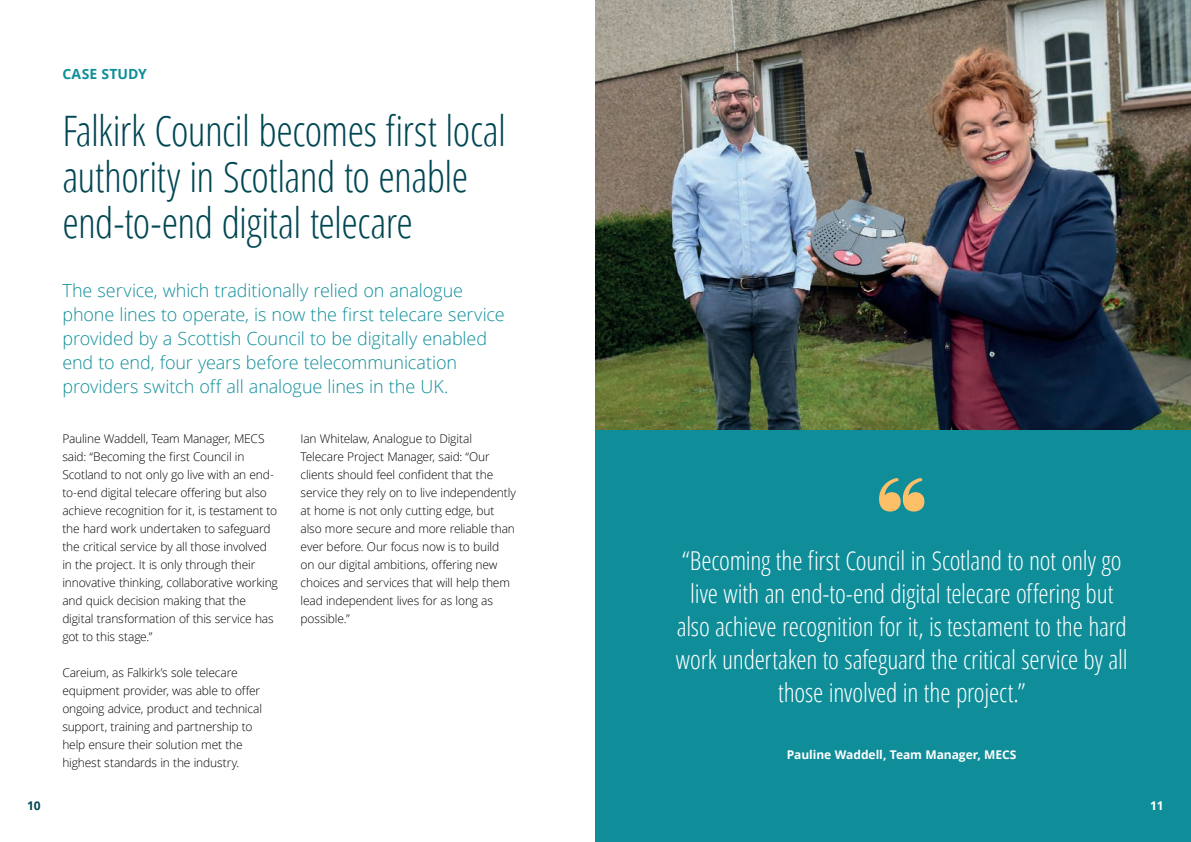
<style>
.page{position:relative;width:1191px;height:842px;background:#fff}
.page>*{position:absolute;margin:0;border:0;box-sizing:border-box;transform-origin:0 0}
.t1{font:300 condensed 42px/46px "Open Sans";letter-spacing:-.015em;color:#004753}
.t2{font:300 condensed 26px/33px "Open Sans";letter-spacing:-.01em;color:#fff;text-align:center}
.t3{font:300 18px/24px "Open Sans";letter-spacing:-.005em;color:#0f8e99}
.t4{font:700 14px "Open Sans";letter-spacing:.005em;color:#0f8e99}
.t5{font:300 12px/18px "Open Sans";letter-spacing:-.015em;color:#000001}
.t6{font:700 12px "Open Sans";letter-spacing:-.005em;color:#fff}
.t7{font:700 12px "Open Sans";color:#004753}
</style>
<div class="page">
<img style="left:595px;top:0;width:596px;height:431px">
<div style="left:595px;top:431px;width:596px;height:411px;background:#0f8e99"></div>
<svg style="left:879px;top:478px;width:46px;height:34px"></svg>
<p class="t7" style="left:27px;top:801px;width:15px">10</p>
<p class="t4" style="left:62px;top:68px;width:86px">CASE STUDY</p>
<h1 class="t1" style="left:62px;top:111px;width:445px">Falkirk Council becomes first local authority in Scotland to enable end-to-end digital telecare</h1>
<p class="t3" style="left:62px;top:281px;width:444px">The service, which traditionally relied on analogue phone lines to operate, is now the first telecare service provided by a Scottish Council to be digitally enabled end to end, four years before telecommunication providers switch off all analogue lines in the UK.</p>
<p class="t5" style="left:62px;top:431px;width:217px">Pauline Waddell, Team Manager, MECS said: “Becoming the first Council in Scotland to not only go live with an end&shy;to-end digital telecare offering but also achieve recognition for it, is testament to the hard work undertaken to safeguard the critical service by all those involved in the project. It is only through their innovative thinking, collaborative working and quick decision making that the digital transformation of this service has got to this stage.”</p>
<p class="t5" style="left:62px;top:665px;width:201px">Careium, as Falkirk’s sole telecare equipment provider, was able to offer ongoing advice, product and technical support, training and partnership to help ensure their solution met the highest standards in the industry.</p>
<p class="t5" style="left:300px;top:431px;width:217px">Ian Whitelaw, Analogue to Digital Telecare Project Manager, said: “Our clients should feel confident that the service they rely on to live independently at home is not only cutting edge, but also more secure and more reliable than ever before. Our focus now is to build on our digital ambitions, offering new choices and services that will help them lead independent lives for as long as possible.”</p>
<p class="t2" style="left:676px;top:546px;width:453px">“Becoming the first Council in Scotland to not only go live with an end-to-end digital telecare offering but also achieve recognition for it, is testament to the hard work undertaken to safeguard the critical service by all those involved in the project.”</p>
<p class="t6" style="left:787px;top:750px;width:231px">Pauline Waddell, Team Manager, MECS</p>
<p class="t6" style="left:1150px;top:801px;width:15px">11</p>
</div>
